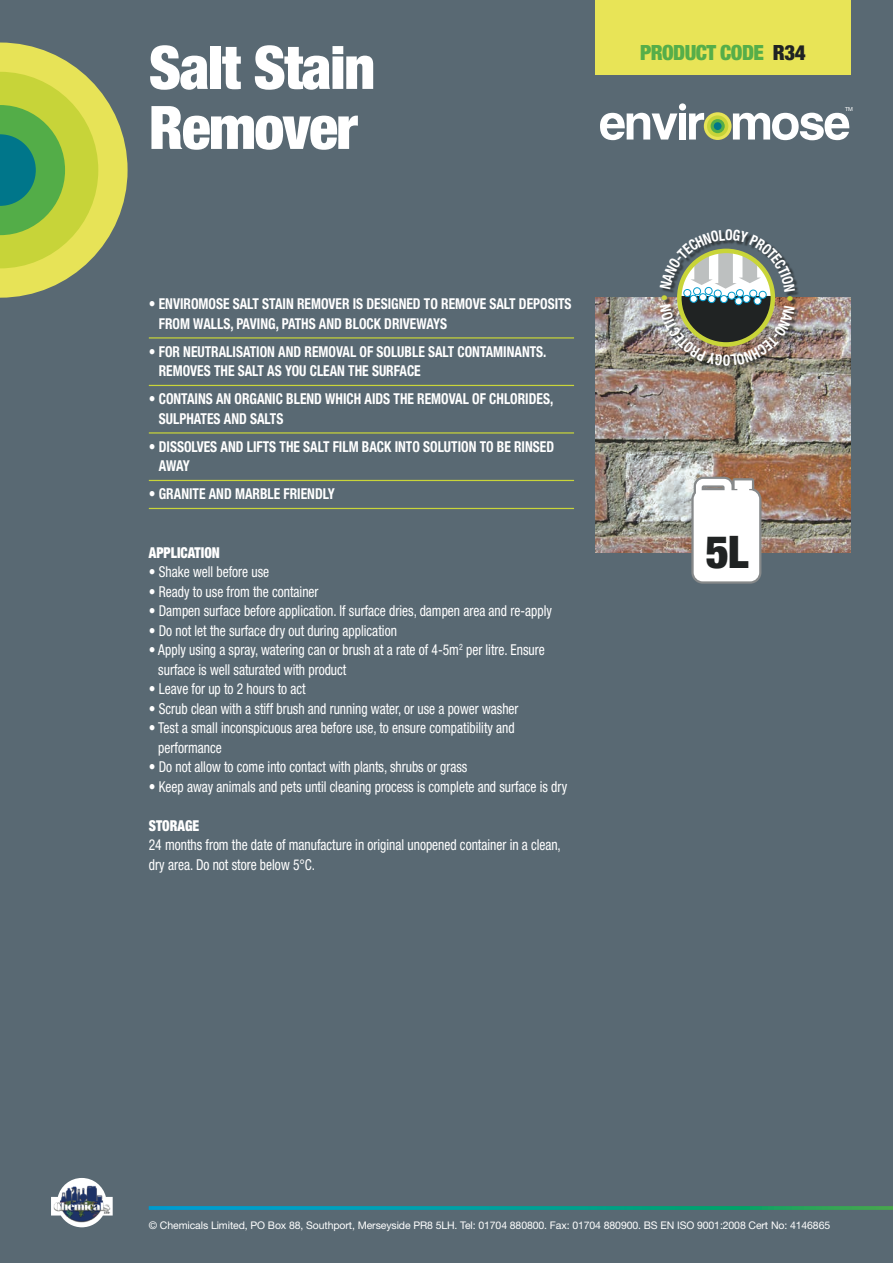
<style>
.page{position:relative;width:893px;height:1263px;background:#596973}
.page>*{position:absolute;margin:0;border:0;box-sizing:border-box;transform-origin:0 0}
.t1{font:900 condensed 60px/60px "Helvetica Neue";letter-spacing:-.025em;color:#fff}
.t2{font:900 condensed 45px "Helvetica Neue";color:#202323}
.t3{font:900 condensed 21px "Helvetica Neue";letter-spacing:-.03em;color:#56ae49}
.t4{font:condensed 15px/19.5px "Helvetica Neue";color:#fff;scale:.9 1}
.t5{font:700 condensed 15px/19.5px "Helvetica Neue";color:#fff;scale:.9 1}
.t6{font:900 condensed 15px "Helvetica Neue";color:#fff;scale:.9 1}
.t7{font:700 condensed 15px "Helvetica Neue";color:#c9d539;scale:.9 1}
.t8{font:10.5px "Helvetica Neue";letter-spacing:-.01em;color:#fff}
.t9{font:5.55px "Helvetica Neue";color:#fff}
.s1{color:#202323}
</style>
<div class="page">
<div style="left:679px;top:103px;width:7px;height:8px;background:#fff;border-radius:50%"></div>
<svg style="left:600px;top:113px;width:77px;height:27px"></svg>
<div style="left:679px;top:113px;width:7px;height:27px;background:#fff"></div>
<svg style="left:689px;top:112px;width:160px;height:28px"></svg>
<svg style="left:0;top:43px;width:128px;height:255px"></svg>
<svg style="left:149px;top:1206px;width:744px;height:4px;background:#0c9e93"></svg>
<svg style="left:51px;top:1178px;width:62px;height:49px"></svg>
<img style="left:53px;top:1179px;width:58px;height:46px">
<hr style="left:149px;top:337px;width:425px;height:2px;background:#c9d539">
<hr style="left:149px;top:385px;width:425px;height:1px;background:#c9d539">
<hr style="left:149px;top:432px;width:425px;height:2px;background:#c9d539">
<hr style="left:149px;top:480px;width:425px;height:1px;background:#c9d539">
<hr style="left:149px;top:508px;width:425px;height:1px;background:#c9d539">
<img style="left:595px;top:298px;width:255px;height:255px">
<svg style="left:691px;top:477px;width:70px;height:107px;background:#edecec"></svg>
<div style="left:661px;top:230px;width:138px;height:141px;background:#202323;opacity:.75"></div>
<div style="left:595px;top:0;width:255px;height:74px;background:#e8e457"></div>
<img style="left:659px;top:230px;width:136px;height:136px">
<h1 class="t1" style="left:149px;top:37px;width:228px">Salt Stain<br>Remover</h1>
<p class="t5" style="left:159px;top:294px;width:460px;text-indent:-10px">• ENVIROMOSE SALT STAIN REMOVER IS DESIGNED TO REMOVE SALT DEPOSITS<br>FROM WALLS, PAVING, PATHS AND BLOCK DRIVEWAYS</p>
<p class="t5" style="left:159px;top:342px;width:432px;text-indent:-10px">• FOR NEUTRALISATION AND REMOVAL OF SOLUBLE SALT CONTAMINANTS.<br>REMOVES THE SALT AS YOU CLEAN THE SURFACE</p>
<p class="t5" style="left:159px;top:389px;width:440px;text-indent:-10px">• CONTAINS AN ORGANIC BLEND WHICH AIDS THE REMOVAL OF CHLORIDES,<br>SULPHATES AND SALTS</p>
<p class="t5" style="left:159px;top:437px;width:441px;text-indent:-10px">• DISSOLVES AND LIFTS THE SALT FILM BACK INTO SOLUTION TO BE RINSED<br>AWAY</p>
<p class="t5" style="left:149px;top:484px;width:208px">• GRANITE AND MARBLE FRIENDLY</p>
<p class="t6" style="left:149px;top:543px;width:80px">APPLICATION</p>
<p class="t4" style="left:149px;top:562px;width:135px">• Shake well before use</p>
<p class="t4" style="left:149px;top:582px;width:190px">• Ready to use from the container</p>
<p class="t4" style="left:149px;top:601px;width:449px">• Dampen surface before application. If surface dries, dampen area and re-apply</p>
<p class="t4" style="left:149px;top:621px;width:277px">• Do not let the surface dry out during application</p>
<p class="t4" style="left:158px;top:640px;width:431px;text-indent:-9px">• Apply using a spray, watering can or brush at a rate of 4-5m<sup>2</sup> per litre. Ensure surface is well saturated with product</p>
<p class="t4" style="left:149px;top:679px;width:176px">• Leave for up to 2 hours to act</p>
<p class="t4" style="left:149px;top:699px;width:412px">• Scrub clean with a stiff brush and running water, or use a power washer</p>
<p class="t4" style="left:158px;top:718px;width:397px;text-indent:-9px">• Test a small inconspicuous area before use, to ensure compatibility and performance</p>
<p class="t4" style="left:149px;top:757px;width:356px">• Do not allow to come into contact with plants, shrubs or grass</p>
<p class="t4" style="left:149px;top:777px;width:466px">• Keep away animals and pets until cleaning process is complete and surface is dry</p>
<p class="t6" style="left:149px;top:816px;width:58px">STORAGE</p>
<p class="t4" style="left:149px;top:835px;width:459px">24 months from the date of manufacture in original unopened container in a clean, dry area. Do not store below 5°C.</p>
<h3 class="t3" style="left:635px;top:39px;width:177px">PRODUCT CODE <span class="s1">R111</span></h3>
<h3 class="t3" style="left:640px;top:39px;width:167px">PRODUCT CODE <span class="s1">R34</span></h3>
<p class="t9" style="left:845px;top:106px;width:10px">TM</p>
<p class="t7" style="left:655px;top:301px;width:9px;rotate:-90deg">•</p>
<h2 class="t2" style="left:706px;top:524px;width:45px">5L</h2>
<p class="t8" style="left:149px;top:1219px;width:683px">© Chemicals Limited, PO Box 88, Southport, Merseyside PR8 5LH. Tel: 01704 880800. Fax: 01704 880900. BS EN ISO 9001:2008 Cert No: 4146865</p>
</div>
